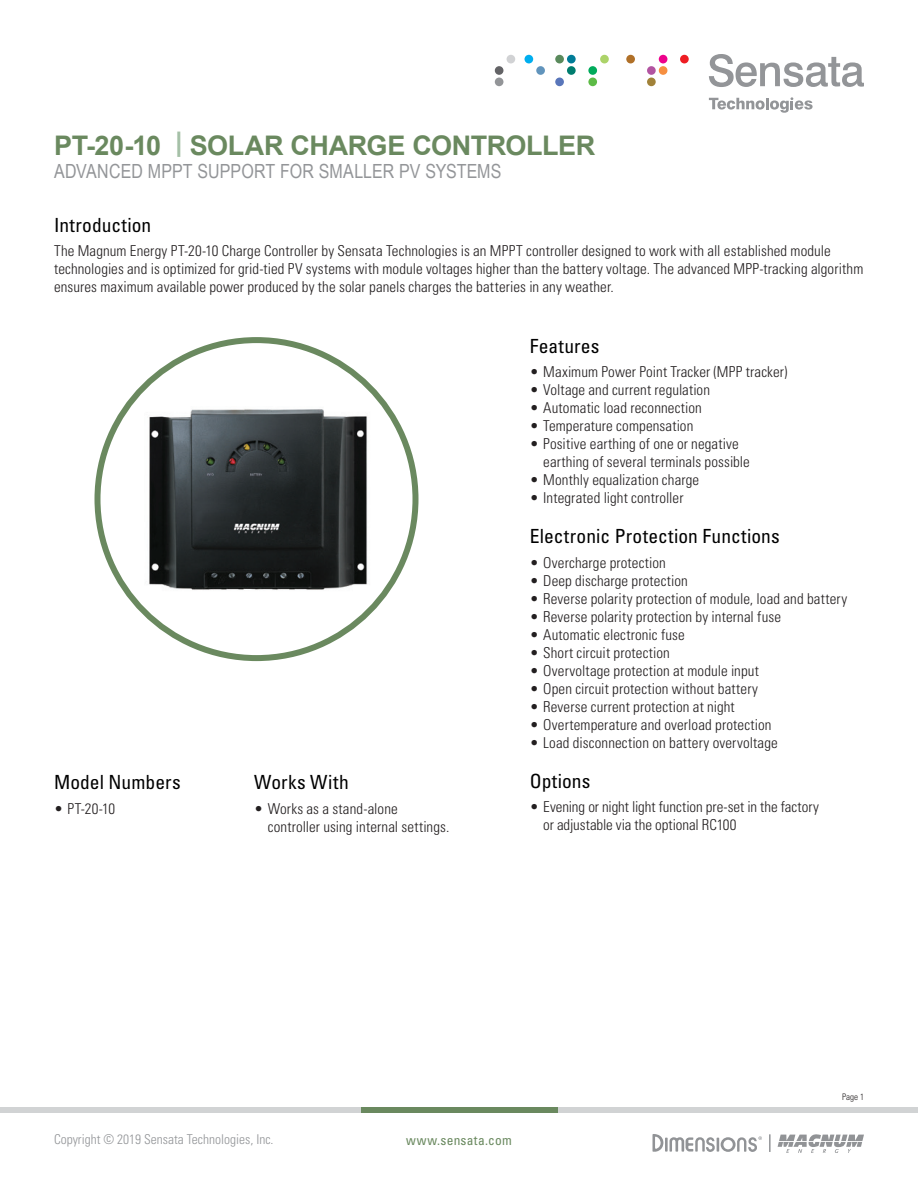
<style>
.page{position:relative;width:918px;height:1188px;background:#fff}
.page>*{position:absolute;margin:0;border:0;box-sizing:border-box;transform-origin:0 0}
.t1{font:700 27px "Arial";letter-spacing:-.01em;color:#6a895f}
.t2{font:condensed 19.5px "Univers";letter-spacing:.005em;color:#000}
.t3{font:19.5px "Arial Narrow";letter-spacing:.005em;color:#939598}
.t4{font:300 condensed 15px/18px "Univers LT Std";letter-spacing:.01em;color:#231f20}
.t5{font:300 condensed 13.5px "Univers LT Std";color:#939598}
.t6{font:condensed 13.5px "Univers";letter-spacing:.015em;color:#6a895f}
.t7{font:300 condensed 9px "Univers LT Std";color:#231f20}
.s1{color:#a5c0a7}
</style>
<div class="page">
<div style="left:0;top:1107px;width:918px;height:5px;background:#d1d3d4"></div>
<div style="left:361px;top:1107px;width:197px;height:5px;background:#6a895f"></div>
<svg style="left:709px;top:54px;width:155px;height:33px"></svg>
<svg style="left:709px;top:97px;width:104px;height:16px"></svg>
<div style="left:495px;top:78px;width:8px;height:8px;background:#939598;border-radius:50%"></div>
<div style="left:525px;top:55px;width:8px;height:8px;background:#00aeef;border-radius:50%"></div>
<div style="left:536px;top:66px;width:9px;height:9px;background:#6194bc;border-radius:50%"></div>
<div style="left:555px;top:55px;width:9px;height:8px;background:#5a8a5c;border-radius:50%"></div>
<div style="left:567px;top:55px;width:9px;height:8px;background:#007c97;border-radius:50%"></div>
<div style="left:567px;top:66px;width:9px;height:9px;background:#007d6f;border-radius:50%"></div>
<div style="left:555px;top:78px;width:9px;height:8px;background:#5976ba;border-radius:50%"></div>
<div style="left:600px;top:55px;width:9px;height:8px;background:#acd369;border-radius:50%"></div>
<div style="left:588px;top:66px;width:9px;height:9px;background:#00ab5b;border-radius:50%"></div>
<div style="left:588px;top:78px;width:9px;height:8px;background:#5dbb46;border-radius:50%"></div>
<div style="left:659px;top:55px;width:8px;height:8px;background:#ed028c;border-radius:50%"></div>
<div style="left:647px;top:66px;width:9px;height:9px;background:#b254a1;border-radius:50%"></div>
<div style="left:659px;top:66px;width:8px;height:9px;background:#f68f40;border-radius:50%"></div>
<div style="left:647px;top:78px;width:9px;height:8px;background:#a18239;border-radius:50%"></div>
<div style="left:680px;top:55px;width:9px;height:8px;background:#ee1d23;border-radius:50%"></div>
<div style="left:507px;top:55px;width:8px;height:8px;background:#d1d2d4;border-radius:50%"></div>
<div style="left:495px;top:66px;width:8px;height:9px;background:#636366;border-radius:50%"></div>
<div style="left:626px;top:55px;width:9px;height:8px;background:#b07028;border-radius:50%"></div>
<img style="left:101px;top:384px;width:311px;height:231px">
<svg style="left:778px;top:1134px;width:86px;height:19px"></svg>
<svg style="left:652px;top:1134px;width:110px;height:18px"></svg>
<svg style="left:769px;top:1134px;width:2px;height:18px"></svg>
<h1 class="t1" style="left:54px;top:127px;width:543px">PT-20-10 <span class="s1">|</span> SOLAR CHARGE CONTROLLER</h1>
<h2 class="t3" style="left:54px;top:157px;width:449px">ADVANCED MPPT SUPPORT FOR SMALLER PV SYSTEMS</h2>
<h2 class="t2" style="left:54px;top:212px;width:99px">Introduction</h2>
<p class="t4" style="left:54px;top:242px;width:811px">The Magnum Energy PT-20-10 Charge Controller by Sensata Technologies is an MPPT controller designed to work with all established module technologies and is optimized for grid-tied PV systems with module voltages higher than the battery voltage. The advanced MPP-tracking algorithm ensures maximum available power produced by the solar panels charges the batteries in any weather.</p>
<h2 class="t2" style="left:54px;top:770px;width:128px">Model Numbers</h2>
<p class="t4" style="left:54px;top:799px;width:63px">• PT-20-10</p>
<h2 class="t2" style="left:254px;top:770px;width:96px">Works With</h2>
<p class="t4" style="left:268px;top:799px;width:183px;text-indent:-14px">• Works as a stand-alone controller using internal settings.</p>
<h2 class="t2" style="left:530px;top:333px;width:71px">Features</h2>
<p class="t4" style="left:530px;top:363px;width:259px">• Maximum Power Point Tracker (MPP tracker)</p>
<p class="t4" style="left:530px;top:381px;width:182px">• Voltage and current regulation</p>
<p class="t4" style="left:530px;top:399px;width:174px">• Automatic load reconnection</p>
<p class="t4" style="left:530px;top:417px;width:165px">• Temperature compensation</p>
<p class="t4" style="left:543px;top:435px;width:208px;text-indent:-14px">• Positive earthing of one or negative earthing of several terminals possible</p>
<p class="t4" style="left:530px;top:471px;width:171px">• Monthly equalization charge</p>
<p class="t4" style="left:530px;top:489px;width:155px">• Integrated light controller</p>
<h2 class="t2" style="left:530px;top:524px;width:251px">Electronic Protection Functions</h2>
<p class="t4" style="left:530px;top:554px;width:138px">• Overcharge protection</p>
<p class="t4" style="left:530px;top:572px;width:160px">• Deep discharge protection</p>
<p class="t4" style="left:530px;top:590px;width:319px">• Reverse polarity protection of module, load and battery</p>
<p class="t4" style="left:530px;top:608px;width:253px">• Reverse polarity protection by internal fuse</p>
<p class="t4" style="left:530px;top:626px;width:157px">• Automatic electronic fuse</p>
<p class="t4" style="left:530px;top:644px;width:142px">• Short circuit protection</p>
<p class="t4" style="left:530px;top:662px;width:231px">• Overvoltage protection at module input</p>
<p class="t4" style="left:530px;top:680px;width:230px">• Open circuit protection without battery</p>
<p class="t4" style="left:530px;top:698px;width:207px">• Reverse current protection at night</p>
<p class="t4" style="left:530px;top:716px;width:243px">• Overtemperature and overload protection</p>
<p class="t4" style="left:530px;top:734px;width:250px">• Load disconnection on battery overvoltage</p>
<h2 class="t2" style="left:530px;top:768px;width:62px">Options</h2>
<p class="t4" style="left:543px;top:798px;width:277px;text-indent:-14px">• Evening or night light function pre-set in the factory or adjustable via the optional RC100</p>
<p class="t5" style="left:54px;top:1131px;width:221px">Copyright © 2019 Sensata Technologies, Inc.</p>
<p class="t6" style="left:406px;top:1131px;width:107px">www.sensata.com</p>
<p class="t7" style="left:842px;top:1091px;width:23px">Page 1</p>
</div>
